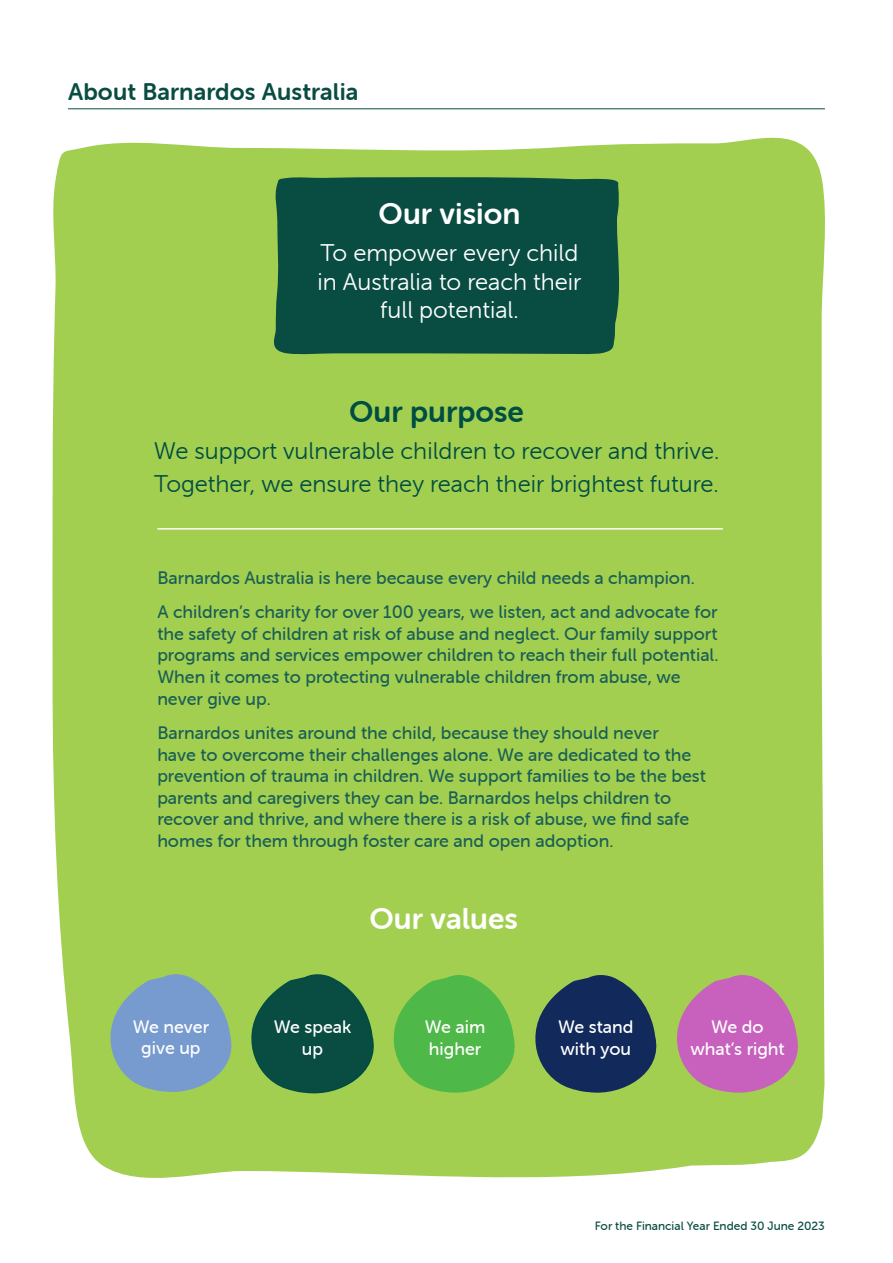
<style>
.page{position:relative;width:893px;height:1263px;background:#fff}
.page>*{position:absolute;margin:0;border:0;box-sizing:border-box;transform-origin:0 0}
.t1{font:30px "Museo Sans Rounded 700";color:#fff}
.t2{font:30px "Museo Sans Rounded 700";color:#004d42}
.t3{font:24px/32.7px "Museo Sans Rounded 300";color:#004d42}
.t4{font:24px/28.5px "Museo Sans Rounded 300";color:#fff;text-align:center}
.t5{font:24px "Museo Sans Rounded 700";letter-spacing:.005em;color:#094d42}
.t6{font:18px/21.6px "Museo Sans Rounded 500";color:#1a5f55}
.t7{font:18px/21.6px "Museo Sans Rounded 500";color:#fff;text-align:center}
.t8{font:12px "Museo Sans Rounded 500";color:#094d42}
</style>
<div class="page">
<hr style="left:68px;top:108px;width:757px;height:1px;background:#094d42">
<div style="left:52px;top:137px;width:773px;height:1041px;background:#a3cf50"></div>
<div style="left:267px;top:177px;width:356px;height:178px;background:#094d42"></div>
<hr style="left:157px;top:528px;width:566px;height:2px;background:#fff">
<svg style="left:99px;top:973px;width:707px;height:124px;background:#70916c"></svg>
<h2 class="t5" style="left:68px;top:80px;width:292px">About Barnardos Australia</h2>
<h1 class="t1" style="left:379px;top:200px;width:143px">Our vision</h1>
<h2 class="t4" style="left:318px;top:240px;width:265px">To empower every child in Australia to reach their full potential.</h2>
<h1 class="t2" style="left:349px;top:397px;width:176px">Our purpose</h1>
<h2 class="t3" style="left:154px;top:435px;width:567px">We support vulnerable children to recover and thrive.<br>Together, we ensure they reach their brightest future.</h2>
<p class="t6" style="left:157px;top:561px;width:562px;line-height:34.3px">Barnardos Australia is here because every child needs a champion.<br>A children’s charity for over 100 years, we listen, act and advocate for</p>
<p class="t6" style="left:157px;top:624px;width:563px">the safety of children at risk of abuse and neglect. Our family support programs and services empower children to reach their full potential.<br>When it comes to protecting vulnerable children from abuse, we never give up.</p>
<p class="t6" style="left:157px;top:723px;width:550px">Barnardos unites around the child, because they should never<br>have to overcome their challenges alone. We are dedicated to the prevention of trauma in children. We support families to be the best parents and caregivers they can be. Barnardos helps children to recover and thrive, and where there is a risk of abuse, we find safe homes for them through foster care and open adoption.</p>
<h1 class="t1" style="left:369px;top:904px;width:150px">Our values</h1>
<p class="t7" style="left:133px;top:1016px;width:78px">We never give up</p>
<p class="t7" style="left:274px;top:1017px;width:79px">We speak up</p>
<p class="t7" style="left:425px;top:1017px;width:62px;text-align:left">We aim higher</p>
<p class="t7" style="left:558px;top:1017px;width:77px;text-align:left">We stand with you</p>
<p class="t7" style="left:690px;top:1017px;width:96px">We do what’s right</p>
<p class="t8" style="left:595px;top:1218px;width:232px">For the Financial Year Ended 30 June 2023</p>
</div>
